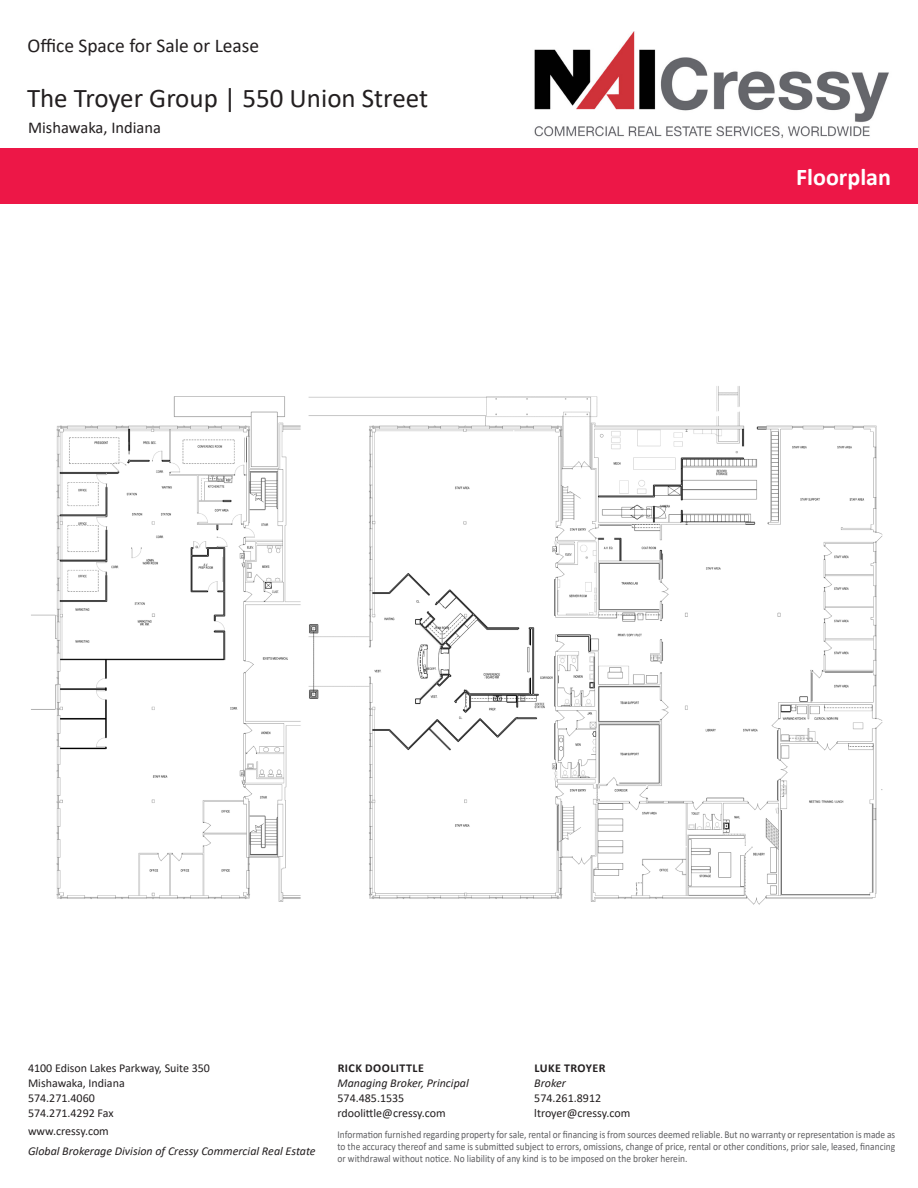
<style>
.page{position:relative;width:918px;height:1188px;background:#fff}
.page>*{position:absolute;margin:0;border:0;box-sizing:border-box;transform-origin:0 0}
.t1{font:27px "Calibri";color:#231f20}
.t2{font:700 24px "Calibri";color:#fff}
.t3{font:19.5px "Calibri";color:#231f20}
.t4{font:16.5px "Calibri";color:#231f20}
.t5{font:12px/15px "Calibri";color:#231f20}
.t6{font:italic 12px "Calibri";color:#231f20}
.t7{font:700 12px "Calibri";letter-spacing:.04em;color:#231f20}
.t8{font:10.5px/12px "Calibri";color:#5f5f62;text-align:justify;scale:.9 1}
</style>
<div class="page">
<div style="left:0;top:149px;width:918px;height:55px;background:#ed1747"></div>
<img style="left:534px;top:31px;width:355px;height:107px">
<img style="left:31px;top:386px;width:852px;height:519px">
<h3 class="t3" style="left:27px;top:32px;width:233px">Office Space for Sale or Lease</h3>
<h1 class="t1" style="left:27px;top:79px;width:403px">The Troyer Group | 550 Union Street</h1>
<h3 class="t4" style="left:28px;top:116px;width:135px">Mishawaka, Indiana</h3>
<p class="t2" style="left:796px;top:160px;width:96px">Floorplan</p>
<p class="t5" style="left:28px;top:1060px;width:184px">4100 Edison Lakes Parkway, Suite 350<br>Mishawaka, Indiana<br>574.271.4060<br>574.271.4292 Fax</p>
<p class="t5" style="left:28px;top:1123px;width:82px">www.cressy.com</p>
<p class="t6" style="left:28px;top:1143px;width:289px">Global Brokerage Division of Cressy Commercial Real Estate</p>
<p class="t7" style="left:338px;top:1060px;width:88px">RICK DOOLITTLE</p>
<p class="t6" style="left:338px;top:1075px;width:133px">Managing Broker, Principal</p>
<p class="t5" style="left:338px;top:1090px;width:110px">574.485.1535 rdoolittle@cressy.com</p>
<p class="t7" style="left:535px;top:1060px;width:73px">LUKE TROYER</p>
<p class="t6" style="left:534px;top:1075px;width:33px">Broker</p>
<p class="t5" style="left:534px;top:1090px;width:97px">574.261.8912 ltroyer@cressy.com</p>
<p class="t8" style="left:338px;top:1128px;width:621px">Information furnished regarding property for sale, rental or financing is from sources deemed reliable. But no warranty or representation is made as to the accuracy thereof and same is submitted subject to errors, omissions, change of price, rental or other conditions, prior sale, leased, financing or withdrawal without notice. No liability of any kind is to be imposed on the broker herein.</p>
</div>
